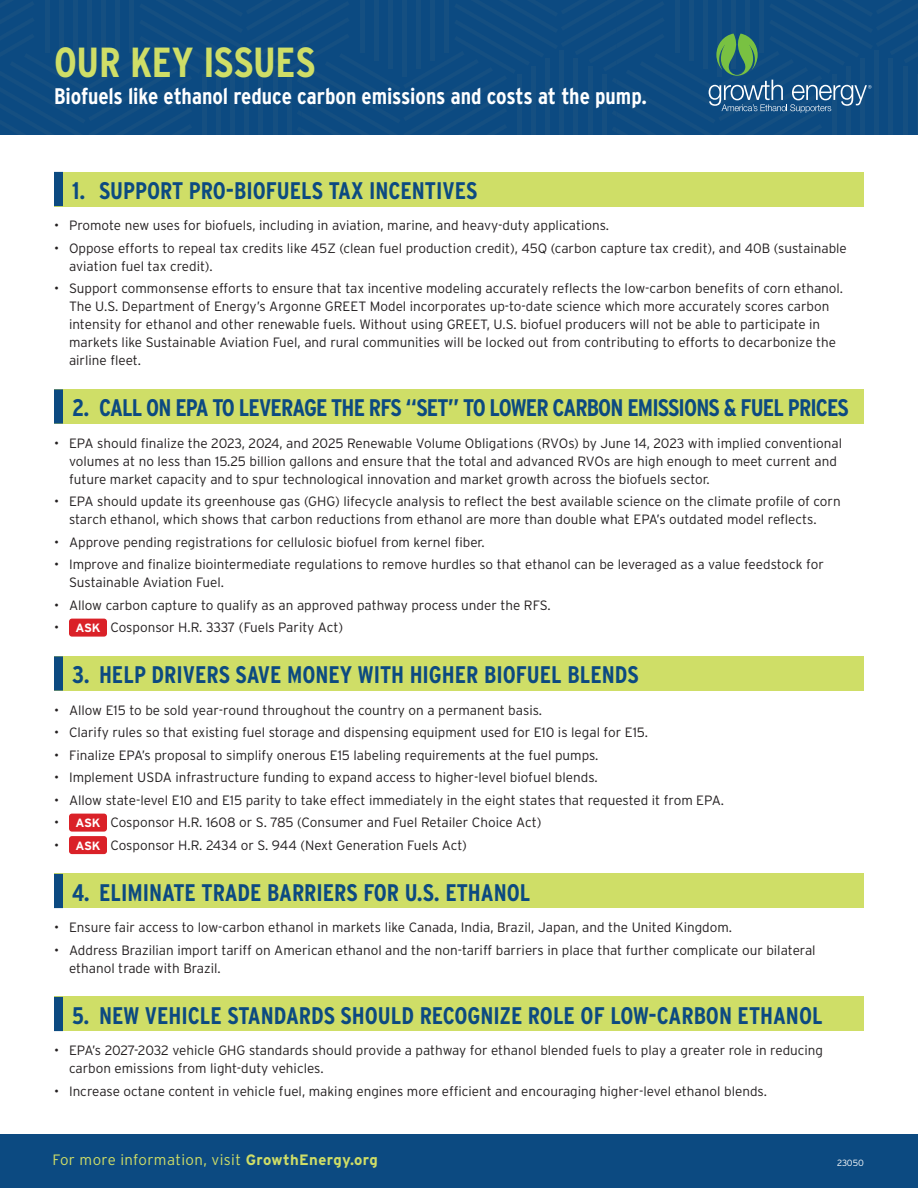
<style>
.page{position:relative;width:918px;height:1188px;background:#fff}
.page>*{position:absolute;margin:0;border:0;box-sizing:border-box;transform-origin:0 0}
.h34{font:700 condensed 42px "Interstate";letter-spacing:-.005em;color:#cfde67}
.t1{font:700 condensed 24px "Interstate";color:#0c4a81}
.t2{font:700 condensed 24px "Interstate";letter-spacing:-.035em;color:#0c4a81}
.h18_ital{font:700 condensed 22.5px "Interstate";letter-spacing:-.005em;color:#fff}
.t3{font:300 15px "Interstate";letter-spacing:.025em;color:#cfde67}
.t4{font:300 13.5px/18px "Interstate";color:#231f20}
.b_9_on_12{font:700 12px "Interstate";letter-spacing:-.01em;color:#fff}
.t5{font:300 9px "Interstate";letter-spacing:-.005em;color:#fff}
.s1{font-weight:700}
</style>
<div class="page">
<div style="left:0;top:1134px;width:918px;height:54px;background:#0c4a81"></div>
<svg style="left:0;top:0;width:918px;height:135px;background:#114e81"></svg>
<div style="left:54px;top:172px;width:810px;height:34px;background:#cfde67"></div>
<div style="left:54px;top:172px;width:9px;height:34px;background:#0c4a81"></div>
<div style="left:54px;top:389px;width:810px;height:35px;background:#cfde67"></div>
<div style="left:54px;top:389px;width:9px;height:35px;background:#0c4a81"></div>
<div style="left:54px;top:656px;width:810px;height:35px;background:#cfde67"></div>
<div style="left:54px;top:656px;width:9px;height:35px;background:#0c4a81"></div>
<div style="left:54px;top:874px;width:810px;height:34px;background:#cfde67"></div>
<div style="left:54px;top:874px;width:9px;height:34px;background:#0c4a81"></div>
<div style="left:54px;top:997px;width:810px;height:34px;background:#cfde67"></div>
<div style="left:54px;top:997px;width:9px;height:34px;background:#0c4a81"></div>
<div style="left:69px;top:619px;width:38px;height:18px;background:#da2128;border-radius:3px"></div>
<div style="left:69px;top:814px;width:38px;height:18px;background:#da2128;border-radius:3px"></div>
<div style="left:69px;top:836px;width:38px;height:18px;background:#da2128;border-radius:3px"></div>
<p class="h34" style="left:54px;top:39px;width:263px">OUR KEY ISSUES</p>
<p class="h18_ital" style="left:54px;top:84px;width:595px">Biofuels like ethanol reduce carbon emissions and costs at the pump.</p>
<p class="t1" style="left:72px;top:177px;width:407px">1. SUPPORT PRO-BIOFUELS TAX INCENTIVES</p>
<p class="t4" style="left:54px;top:216px;width:557px">• Promote new uses for biofuels, including in aviation, marine, and heavy-duty applications.</p>
<p class="t4" style="left:69px;top:239px;width:779px;text-indent:-15px">• Oppose efforts to repeal tax credits like 45Z (clean fuel production credit), 45Q (carbon capture tax credit), and 40B (sustainable aviation fuel tax credit).</p>
<p class="t4" style="left:69px;top:279px;width:776px;text-indent:-15px">• Support commonsense efforts to ensure that tax incentive modeling accurately reflects the low-carbon benefits of corn ethanol.<br>The U.S. Department of Energy’s Argonne GREET Model incorporates up-to-date science which more accurately scores carbon intensity for ethanol and other renewable fuels. Without using GREET, U.S. biofuel producers will not be able to participate in markets like Sustainable Aviation Fuel, and rural communities will be locked out from contributing to efforts to decarbonize the airline fleet.</p>
<p class="t2" style="left:72px;top:394px;width:778px">2. CALL ON EPA TO LEVERAGE THE RFS “SET” TO LOWER CARBON EMISSIONS &amp; FUEL PRICES</p>
<p class="t4" style="left:69px;top:434px;width:775px;text-indent:-15px">• EPA should finalize the 2023, 2024, and 2025 Renewable Volume Obligations (RVOs) by June 14, 2023 with implied conventional volumes at no less than 15.25 billion gallons and ensure that the total and advanced RVOs are high enough to meet current and future market capacity and to spur technological innovation and market growth across the biofuels sector.</p>
<p class="t4" style="left:69px;top:492px;width:773px;text-indent:-15px">• EPA should update its greenhouse gas (GHG) lifecycle analysis to reflect the best available science on the climate profile of corn starch ethanol, which shows that carbon reductions from ethanol are more than double what EPA’s outdated model reflects.</p>
<p class="t4" style="left:54px;top:533px;width:432px">• Approve pending registrations for cellulosic biofuel from kernel fiber.</p>
<p class="t4" style="left:69px;top:555px;width:756px;text-indent:-15px">• Improve and finalize biointermediate regulations to remove hurdles so that ethanol can be leveraged as a value feedstock for<br>Sustainable Aviation Fuel.</p>
<p class="t4" style="left:54px;top:596px;width:498px">• Allow carbon capture to qualify as an approved pathway process under the RFS.</p>
<p class="t4" style="left:54px;top:618px;width:7px">•</p>
<p class="b_9_on_12" style="left:75px;top:621px;width:27px">ASK</p>
<p class="t4" style="left:111px;top:618px;width:234px">Cosponsor H.R. 3337 (Fuels Parity Act)</p>
<p class="t1" style="left:72px;top:661px;width:568px">3. HELP DRIVERS SAVE MONEY WITH HIGHER BIOFUEL BLENDS</p>
<p class="t4" style="left:54px;top:701px;width:490px">• Allow E15 to be sold year-round throughout the country on a permanent basis.</p>
<p class="t4" style="left:54px;top:723px;width:596px">• Clarify rules so that existing fuel storage and dispensing equipment used for E10 is legal for E15.</p>
<p class="t4" style="left:54px;top:746px;width:546px">• Finalize EPA’s proposal to simplify onerous E15 labeling requirements at the fuel pumps.</p>
<p class="t4" style="left:54px;top:768px;width:545px">• Implement USDA infrastructure funding to expand access to higher-level biofuel blends.</p>
<p class="t4" style="left:54px;top:791px;width:672px">• Allow state-level E10 and E15 parity to take effect immediately in the eight states that requested it from EPA.</p>
<p class="t4" style="left:54px;top:813px;width:7px">•</p>
<p class="b_9_on_12" style="left:75px;top:816px;width:27px">ASK</p>
<p class="t4" style="left:111px;top:813px;width:432px">Cosponsor H.R. 1608 or S. 785 (Consumer and Fuel Retailer Choice Act)</p>
<p class="t4" style="left:54px;top:836px;width:7px">•</p>
<p class="b_9_on_12" style="left:75px;top:839px;width:27px">ASK</p>
<p class="t4" style="left:111px;top:836px;width:358px">Cosponsor H.R. 2434 or S. 944 (Next Generation Fuels Act)</p>
<p class="t1" style="left:72px;top:879px;width:460px">4. ELIMINATE TRADE BARRIERS FOR U.S. ETHANOL</p>
<p class="t4" style="left:54px;top:918px;width:680px">• Ensure fair access to low-carbon ethanol in markets like Canada, India, Brazil, Japan, and the United Kingdom.</p>
<p class="t4" style="left:69px;top:941px;width:748px;text-indent:-15px">• Address Brazilian import tariff on American ethanol and the non-tariff barriers in place that further complicate our bilateral ethanol trade with Brazil.</p>
<p class="t1" style="left:72px;top:1002px;width:752px">5. NEW VEHICLE STANDARDS SHOULD RECOGNIZE ROLE OF LOW-CARBON ETHANOL</p>
<p class="t4" style="left:69px;top:1041px;width:756px;text-indent:-15px">• EPA’s 2027-2032 vehicle GHG standards should provide a pathway for ethanol blended fuels to play a greater role in reducing carbon emissions from light-duty vehicles.</p>
<p class="t4" style="left:54px;top:1082px;width:714px">• Increase octane content in vehicle fuel, making engines more efficient and encouraging higher-level ethanol blends.</p>
<p class="t3" style="left:53px;top:1152px;width:327px">For more information, visit <span class="s1">GrowthEnergy.org</span></p>
<p class="t5" style="left:837px;top:1157px;width:28px">23050</p>
</div>
